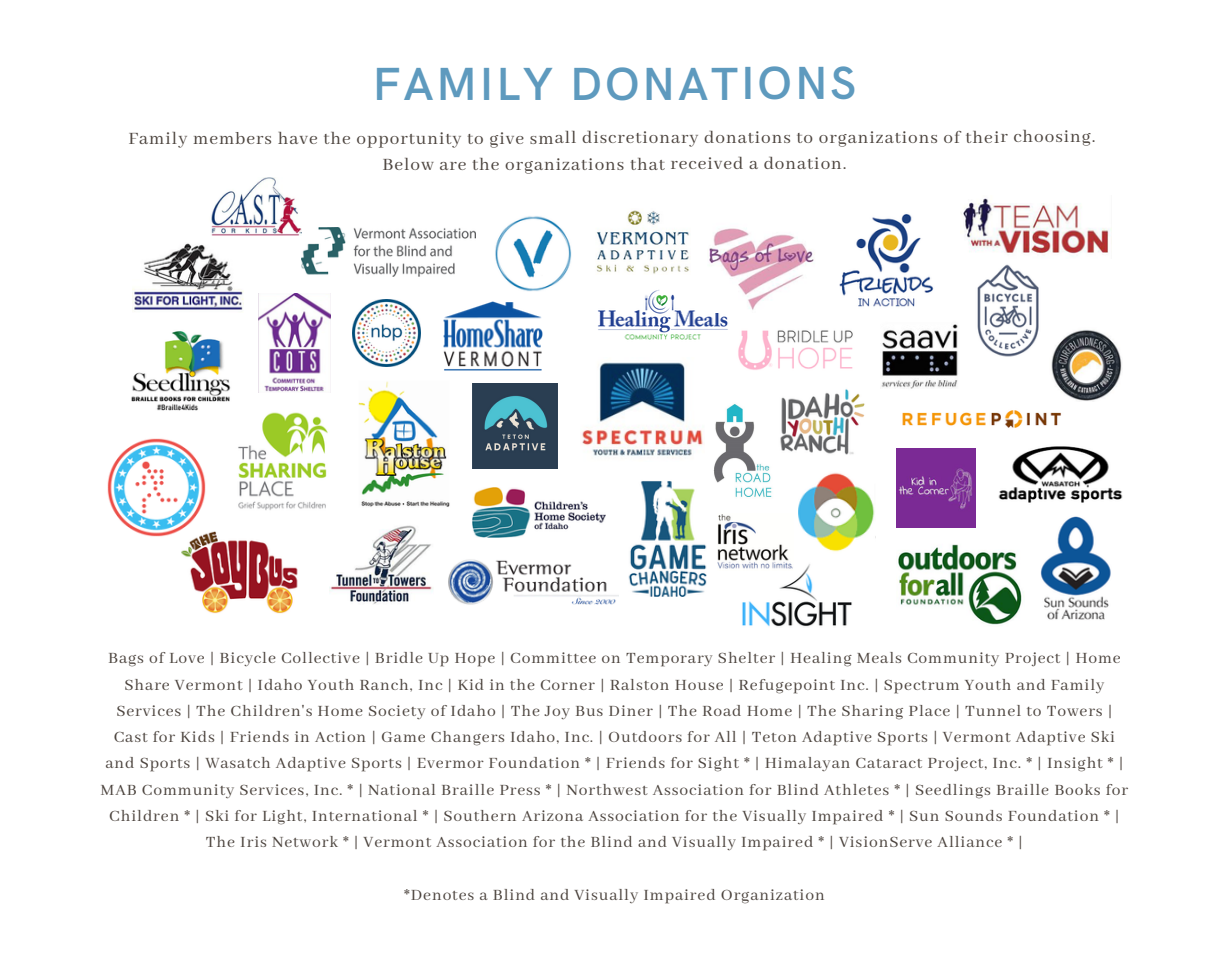
<style>
.page{position:relative;width:1229px;height:977px;background:#fff}
.page>*{position:absolute;margin:0;border:0;box-sizing:border-box;transform-origin:0 0}
.t1{font:600 46.55px "HK Grotesk";letter-spacing:.06em;color:#5e9abe}
.t2{font:19.25px/26.2px "Abhaya Libre";letter-spacing:.05em;color:#4b433d;text-align:center}
.t3{font:17.5px/26.2px "Abhaya Libre";letter-spacing:.05em;color:#4b433d;text-align:center}
</style>
<div class="page">
<img style="left:353px;top:299px;width:67px;height:68px">
<img style="left:881px;top:324px;width:77px;height:65px">
<img style="left:301px;top:227px;width:174px;height:49px">
<img style="left:598px;top:290px;width:130px;height:50px">
<img style="left:1051px;top:330px;width:71px;height:71px">
<img style="left:444px;top:301px;width:98px;height:69px">
<img style="left:107px;top:438px;width:99px;height:99px">
<img style="left:131px;top:331px;width:100px;height:80px">
<img style="left:132px;top:243px;width:111px;height:67px">
<img style="left:582px;top:362px;width:121px;height:94px">
<img style="left:259px;top:293px;width:71px;height:99px">
<img style="left:713px;top:404px;width:59px;height:93px">
<img style="left:596px;top:210px;width:93px;height:64px">
<img style="left:495px;top:216px;width:76px;height:76px">
<img style="left:707px;top:228px;width:107px;height:84px">
<img style="left:977px;top:264px;width:62px;height:93px">
<img style="left:738px;top:330px;width:115px;height:40px">
<img style="left:780px;top:389px;width:85px;height:66px">
<img style="left:896px;top:448px;width:79px;height:79px">
<img style="left:358px;top:381px;width:92px;height:126px">
<img style="left:902px;top:400px;width:165px;height:28px">
<img style="left:473px;top:487px;width:132px;height:50px">
<img style="left:181px;top:531px;width:116px;height:82px">
<img style="left:238px;top:412px;width:90px;height:98px">
<img style="left:330px;top:525px;width:103px;height:79px">
<img style="left:211px;top:178px;width:90px;height:57px">
<img style="left:839px;top:214px;width:95px;height:93px">
<img style="left:628px;top:481px;width:79px;height:115px">
<img style="left:898px;top:544px;width:124px;height:81px">
<img style="left:473px;top:383px;width:85px;height:85px">
<img style="left:998px;top:446px;width:124px;height:57px">
<img style="left:448px;top:559px;width:170px;height:46px">
<img style="left:798px;top:472px;width:77px;height:80px">
<img style="left:742px;top:564px;width:110px;height:63px">
<img style="left:960px;top:198px;width:152px;height:59px">
<img style="left:1040px;top:516px;width:71px;height:104px">
<img style="left:717px;top:514px;width:76px;height:57px">
<h1 class="t1" style="left:373px;top:58px;width:485px">FAMILY DONATIONS</h1>
<p class="t2" style="left:129px;top:125px;width:968px">Family members have the opportunity to give small discretionary donations to organizations of their choosing.<br>Below are the organizations that received a donation.</p>
<p class="t3" style="left:101px;top:645px;width:1029px">Bags of Love | Bicycle Collective | Bridle Up Hope | Committee on Temporary Shelter | Healing Meals Community Project | Home Share Vermont | Idaho Youth Ranch, Inc | Kid in the Corner | Ralston House | Refugepoint Inc. | Spectrum Youth and Family Services | The Children's Home Society of Idaho | The Joy Bus Diner | The Road Home | The Sharing Place | Tunnel to Towers | Cast for Kids | Friends in Action | Game Changers Idaho, Inc. | Outdoors for All | Teton Adaptive Sports | Vermont Adaptive Ski and Sports | Wasatch Adaptive Sports | Evermor Foundation * | Friends for Sight * | Himalayan Cataract Project, Inc. * | Insight * | MAB Community Services, Inc. * | National Braille Press * | Northwest Association for Blind Athletes * | Seedlings Braille Books for Children * | Ski for Light, International * | Southern Arizona Association for the Visually Impaired * | Sun Sounds Foundation * | The Iris Network * | Vermont Association for the Blind and Visually Impaired * | VisionServe Alliance * |</p>
<p class="t3" style="left:404px;top:882px;width:422px">*Denotes a Blind and Visually Impaired Organization</p>
</div>
